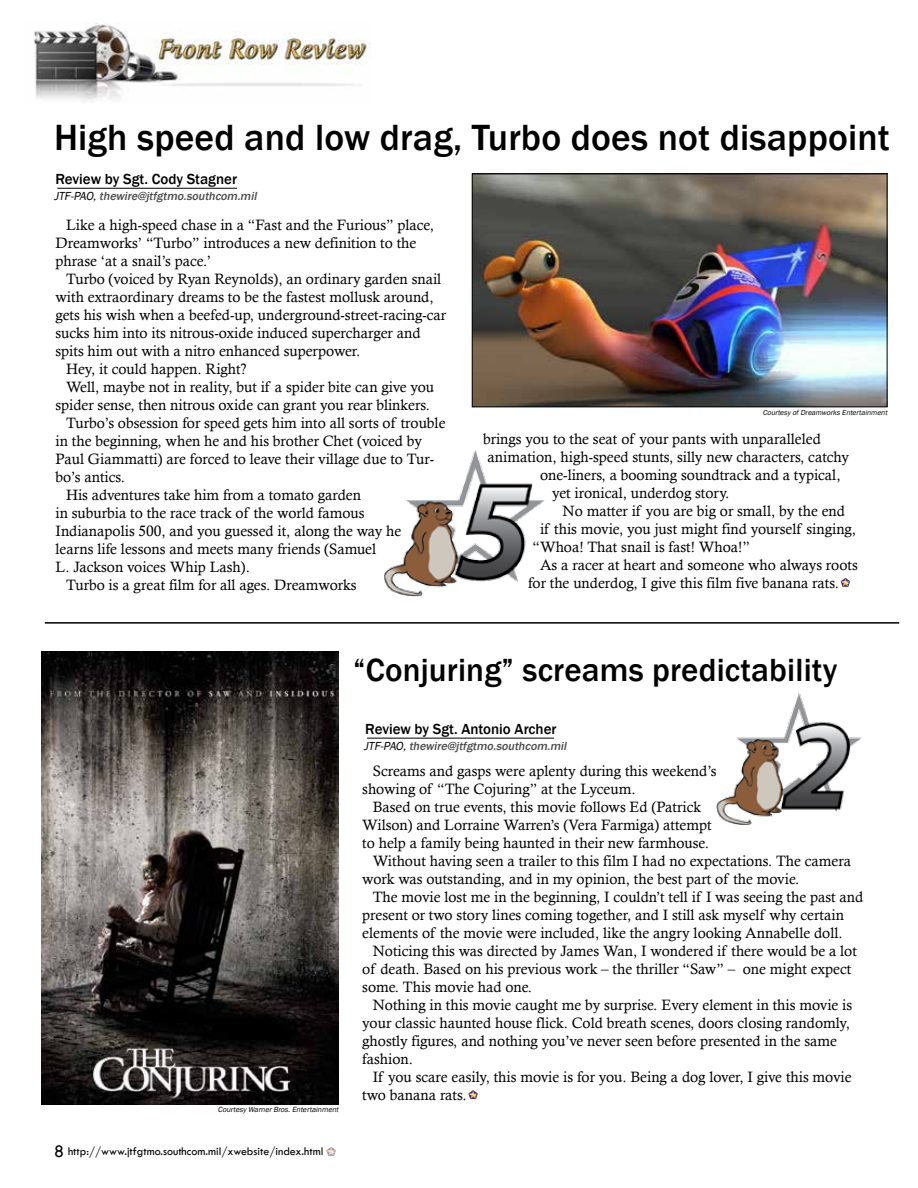
<style>
.page{position:relative;width:918px;height:1188px;background:#fff}
.page>*{position:absolute;margin:0;border:0;box-sizing:border-box;transform-origin:0 0}
.t1{font:500 37.5px "Franklin Gothic";letter-spacing:.005em;color:#000}
.t2{font:500 33px "Franklin Gothic";letter-spacing:.005em;color:#000}
.t3{font:15px/18px "Calisto";color:#000}
.t4{font:500 15px "Franklin Gothic";color:#000}
.t5{font:italic 500 12px "Franklin Gothic";color:#4d4d4f}
.t6{font:12px "Tw Cen";color:#000}
.t7{font:italic 7.65px "Franklin Gothic";color:#000}
.t8{font:italic 7.5px "Franklin Gothic";color:#000}
.s1{font-weight:400;color:#000}
.s2{font-size:18px}
</style>
<div class="page">
<img style="left:34px;top:22px;width:337px;height:80px">
<hr style="left:45px;top:622px;width:854px;height:2px;background:#000">
<svg style="left:841px;top:578px;width:9px;height:9px"></svg>
<img style="left:474px;top:176px;width:411px;height:229px">
<div style="left:472px;top:174px;width:415px;height:233px;border:1px solid #000"></div>
<hr style="left:57px;top:188px;width:180px;height:1px;background:#000">
<img style="left:384px;top:451px;width:161px;height:146px">
<svg style="left:468px;top:1090px;width:10px;height:9px"></svg>
<img style="left:41px;top:652px;width:297px;height:452px">
<hr style="left:367px;top:738px;width:187px;height:1px;background:#000">
<img style="left:716px;top:693px;width:147px;height:132px">
<svg style="left:326px;top:1147px;width:10px;height:9px"></svg>
<h1 class="t1" style="left:54px;top:114px;width:838px">High speed and low drag, Turbo does not disappoint</h1>
<p class="t4" style="left:56px;top:170px;width:183px">Review by Sgt. Cody Stagner</p>
<p class="t5" style="left:54px;top:189px;width:207px"><span class="s1">JTF-PAO,</span>thewire@jtfgtmo.southcom.mil</p>
<p class="t3" style="left:56px;top:216px;width:380px;text-indent:10px">Like a high-speed chase in a “Fast and the Furious” place,<br>Dreamworks’ “Turbo” introduces a new definition to the phrase ‘at a snail’s pace.’</p>
<p class="t3" style="left:66px;top:270px;width:377px">Turbo (voiced by Ryan Reynolds), an ordinary garden snail</p>
<p class="t3" style="left:56px;top:288px;width:380px">with extraordinary dreams to be the fastest mollusk around,</p>
<p class="t3" style="left:56px;top:306px;width:392px">gets his wish when a beefed-up, underground-street-racing-car</p>
<p class="t3" style="left:56px;top:324px;width:366px">sucks him into its nitrous-oxide induced supercharger and</p>
<p class="t3" style="left:56px;top:342px;width:306px">spits him out with a nitro enhanced superpower.</p>
<p class="t3" style="left:66px;top:360px;width:182px">Hey, it could happen. Right?</p>
<p class="t3" style="left:66px;top:378px;width:370px">Well, maybe not in reality, but if a spider bite can give you</p>
<p class="t3" style="left:56px;top:396px;width:376px">spider sense, then nitrous oxide can grant you rear blinkers.</p>
<p class="t3" style="left:66px;top:414px;width:381px">Turbo’s obsession for speed gets him into all sorts of trouble</p>
<p class="t3" style="left:56px;top:432px;width:368px">in the beginning, when he and his brother Chet (voiced by</p>
<p class="t3" style="left:56px;top:450px;width:380px">Paul Giammatti) are forced to leave their village due to Tur-</p>
<p class="t3" style="left:56px;top:468px;width:71px">bo’s antics.</p>
<p class="t3" style="left:66px;top:486px;width:297px">His adventures take him from a tomato garden</p>
<p class="t3" style="left:56px;top:504px;width:310px">in suburbia to the race track of the world famous</p>
<p class="t3" style="left:56px;top:522px;width:347px">Indianapolis 500, and you guessed it, along the way he</p>
<p class="t3" style="left:56px;top:540px;width:322px">learns life lessons and meets many friends (Samuel</p>
<p class="t3" style="left:56px;top:558px;width:196px">L. Jackson voices Whip Lash).</p>
<p class="t3" style="left:66px;top:576px;width:292px">Turbo is a great film for all ages. Dreamworks</p>
<p class="t8" style="left:763px;top:408px;width:128px">CourtesyofDreamworks Entertainment</p>
<p class="t3" style="left:483px;top:430px;width:339px">brings you to the seat of your pants with unparalleled</p>
<p class="t3" style="left:488px;top:448px;width:363px">animation, high-speed stunts, silly new characters, catchy</p>
<p class="t3" style="left:540px;top:466px;width:302px">one-liners, a booming soundtrack and a typical,</p>
<p class="t3" style="left:552px;top:484px;width:179px">yet ironical, underdog story.</p>
<p class="t3" style="left:563px;top:502px;width:284px">No matter if you are big or small, by the end</p>
<p class="t3" style="left:540px;top:520px;width:317px">if this movie, you just might find yourself singing,</p>
<p class="t3" style="left:533px;top:538px;width:219px">“Whoa! That snail is fast! Whoa!”</p>
<p class="t3" style="left:540px;top:556px;width:319px">As a racer at heart and someone who always roots</p>
<p class="t3" style="left:528px;top:574px;width:312px">for the underdog, I give this film five banana rats.</p>
<h2 class="t2" style="left:353px;top:649px;width:486px">“Conjuring” screams predictability</h2>
<p class="t4" style="left:365px;top:720px;width:193px">Review by Sgt. Antonio Archer</p>
<p class="t5" style="left:364px;top:738px;width:207px"><span class="s1">JTF-PAO,</span>thewire@jtfgtmo.southcom.mil</p>
<p class="t7" style="left:218px;top:1105px;width:124px">CourtesyWarnerBros.Entertainment</p>
<p class="t6" style="left:54px;top:1144px;width:271px"><span class="s2">8</span> http://www.jtfgtmo.southcom.mil/xwebsite/index.html</p>
<p class="t3" style="left:362px;top:762px;width:356px;text-indent:10px">Screams and gasps were aplenty during this weekend’s showing of “The Cojuring” at the Lyceum.</p>
<p class="t3" style="left:373px;top:798px;width:330px">Based on true events, this movie follows Ed (Patrick</p>
<p class="t3" style="left:362px;top:816px;width:351px">Wilson) and Lorraine Warren’s (Vera Farmiga) attempt</p>
<p class="t3" style="left:362px;top:834px;width:348px">to help a family being haunted in their new farmhouse.</p>
<p class="t3" style="left:373px;top:852px;width:480px">Without having seen a trailer to this film I had no expectations. The camera</p>
<p class="t3" style="left:362px;top:870px;width:439px">work was outstanding, and in my opinion, the best part of the movie.</p>
<p class="t3" style="left:373px;top:888px;width:492px">The movie lost me in the beginning, I couldn’t tell if I was seeing the past and</p>
<p class="t3" style="left:362px;top:906px;width:483px">present or two story lines coming together, and I still ask myself why certain</p>
<p class="t3" style="left:362px;top:924px;width:482px">elements of the movie were included, like the angry looking Annabelle doll.</p>
<p class="t3" style="left:373px;top:942px;width:486px">Noticing this was directed by James Wan, I wondered if there would be a lot</p>
<p class="t3" style="left:362px;top:960px;width:491px">of death. Based on his previous work – the thriller “Saw” – one might expect</p>
<p class="t3" style="left:362px;top:978px;width:171px">some. This movie had one.</p>
<p class="t3" style="left:373px;top:996px;width:481px">Nothing in this movie caught me by surprise. Every element in this movie is</p>
<p class="t3" style="left:362px;top:1014px;width:489px">your classic haunted house flick. Cold breath scenes, doors closing randomly,</p>
<p class="t3" style="left:362px;top:1032px;width:476px">ghostly figures, and nothing you’ve never seen before presented in the same</p>
<p class="t3" style="left:362px;top:1050px;width:52px">fashion.</p>
<p class="t3" style="left:373px;top:1068px;width:480px">If you scare easily, this movie is for you. Being a dog lover, I give this movie</p>
<p class="t3" style="left:362px;top:1086px;width:106px">two banana rats.</p>
</div>
